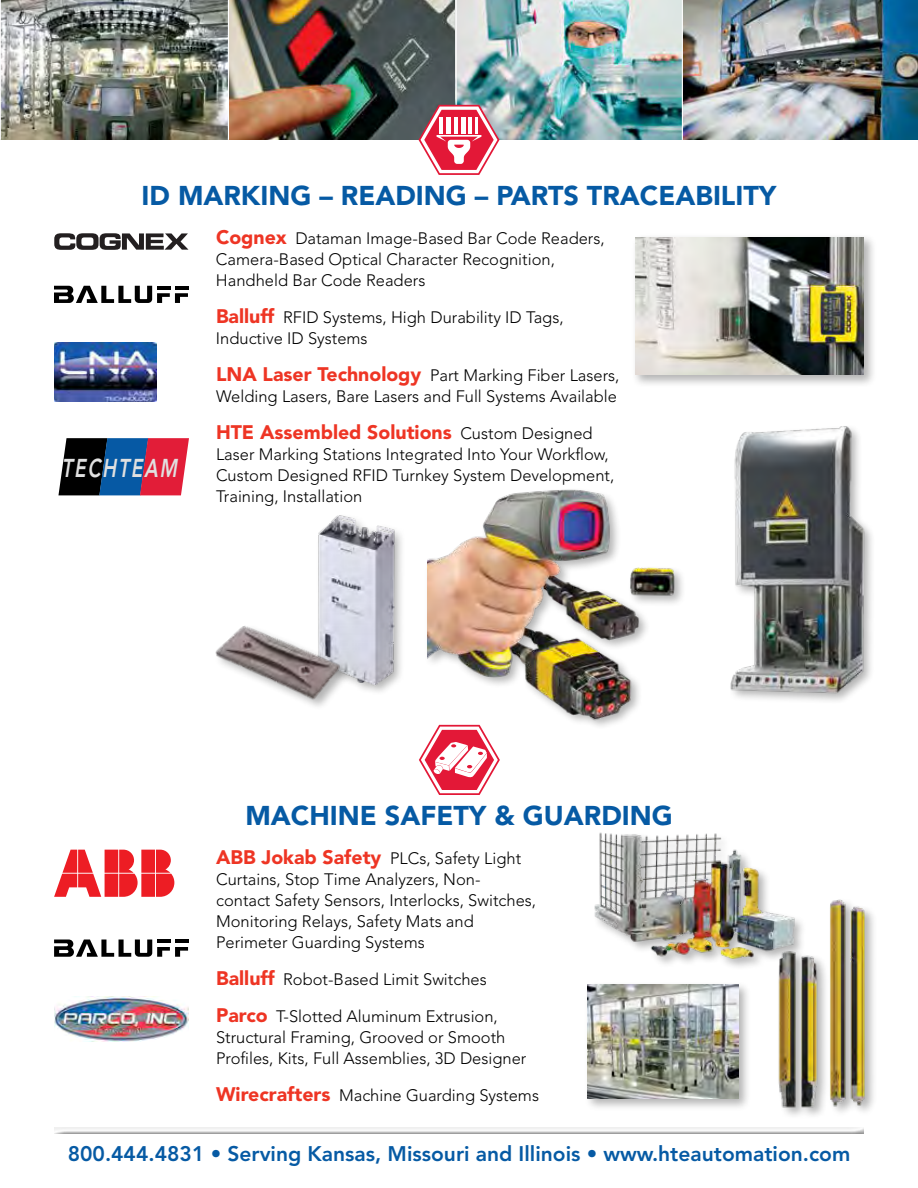
<style>
.page{position:relative;width:918px;height:1188px;background:#fff}
.page>*{position:absolute;margin:0;border:0;box-sizing:border-box;transform-origin:0 0}
.t1{font:900 27px "Avenir LT Std";color:#065aa4}
.t2{font:italic 800 25.65px "Avenir LT Std";letter-spacing:.1em;color:#e0e0e0;scale:.73 1}
.t3{font:800 21px "Avenir LT Std";color:#065aa4}
.t4{font:900 19.5px "Avenir LT Std";color:#ee3524}
.t5{font:300 16.5px/21px "Avenir LT Std";color:#000}
.s1{font-weight:900;font-size:19.5px;color:#ee3524}
.s2{font-weight:300;font-size:16.5px;color:#000}
</style>
<div class="page">
<div style="left:54px;top:1126px;width:811px;height:9px;background:#000;opacity:.4"></div>
<img style="left:54px;top:342px;width:102px;height:60px">
<svg style="left:54px;top:286px;width:134px;height:17px"></svg>
<hr style="left:175px;top:286px;width:14px;height:4px;background:#000">
<svg style="left:54px;top:233px;width:135px;height:17px"></svg>
<div style="left:632px;top:234px;width:245px;height:154px;background:#000;opacity:.3"></div>
<img style="left:635px;top:237px;width:229px;height:138px">
<svg style="left:58px;top:438px;width:131px;height:57px;background:#593655"></svg>
<img style="left:229px;top:0;width:227px;height:140px">
<img style="left:1px;top:0;width:227px;height:140px">
<img style="left:457px;top:0;width:225px;height:140px">
<img style="left:683px;top:0;width:235px;height:140px">
<div style="left:424px;top:487px;width:263px;height:243px;background:#000;opacity:.3"></div>
<img style="left:428px;top:489px;width:249px;height:239px">
<div style="left:316px;top:512px;width:90px;height:184px;background:#000;opacity:.3"></div>
<img style="left:316px;top:512px;width:83px;height:184px">
<div style="left:214px;top:624px;width:138px;height:87px;background:#000;opacity:.3"></div>
<img style="left:214px;top:617px;width:135px;height:94px">
<svg style="left:419px;top:105px;width:81px;height:70px"></svg>
<hr style="left:440px;top:117px;width:3px;height:16px;background:#fff">
<div style="left:446px;top:117px;width:5px;height:16px;background:#fff"></div>
<hr style="left:461px;top:117px;width:4px;height:16px;background:#fff">
<hr style="left:454px;top:117px;width:4px;height:16px;background:#fff">
<hr style="left:475px;top:117px;width:3px;height:16px;background:#fff">
<hr style="left:469px;top:117px;width:3px;height:16px;background:#fff">
<img style="left:778px;top:899px;width:96px;height:215px">
<div style="left:584px;top:982px;width:167px;height:129px;background:#000;opacity:.3"></div>
<img style="left:588px;top:985px;width:150px;height:113px">
<svg style="left:54px;top:940px;width:134px;height:17px"></svg>
<hr style="left:175px;top:940px;width:14px;height:3px;background:#000">
<svg style="left:54px;top:850px;width:120px;height:47px"></svg>
<img style="left:54px;top:996px;width:134px;height:46px">
<svg style="left:419px;top:725px;width:81px;height:70px"></svg>
<div style="left:592px;top:831px;width:214px;height:140px;background:#000;opacity:.3"></div>
<img style="left:592px;top:831px;width:206px;height:129px">
<img style="left:730px;top:426px;width:142px;height:274px">
<h1 class="t1" style="left:142px;top:179px;width:636px">ID MARKING – READING – PARTS TRACEABILITY</h1>
<p class="t5" style="left:216px;top:228px;width:390px"><span class="s1">Cognex</span> Dataman Image-Based Bar Code Readers,<br>Camera-Based Optical Character Recognition,<br>Handheld Bar Code Readers</p>
<p class="t5" style="left:216px;top:307px;width:349px"><span class="s1">Balluff</span> RFID Systems, High Durability ID Tags,<br>Inductive ID Systems</p>
<p class="t5" style="left:216px;top:365px;width:405px"><span class="s1">LNA Laser Technology</span> Part Marking Fiber Lasers,<br>Welding Lasers, Bare Lasers and Full Systems Available</p>
<p class="t4" style="left:216px;top:420px;width:378px">HTE Assembled Solutions <span class="s2">Custom Designed</span></p>
<p class="t5" style="left:216px;top:444px;width:400px">Laser Marking Stations Integrated Into Your Workflow,<br>Custom Designed RFID Turnkey System Development,<br>Training, Installation</p>
<h2 class="t2" style="left:62px;top:453px;width:160px">TECHTEAM</h2>
<h1 class="t1" style="left:245px;top:799px;width:429px">MACHINE SAFETY &amp; GUARDING</h1>
<p class="t5" style="left:216px;top:848px;width:322px"><span class="s1">ABB Jokab Safety</span> PLCs, Safety Light Curtains, Stop Time Analyzers, Non&shy;contact Safety Sensors, Interlocks, Switches, Monitoring Relays, Safety Mats and Perimeter Guarding Systems</p>
<p class="t5" style="left:216px;top:969px;width:272px"><span class="s1">Balluff</span> Robot-Based Limit Switches</p>
<p class="t5" style="left:216px;top:1006px;width:312px"><span class="s1">Parco</span> T-Slotted Aluminum Extrusion,<br>Structural Framing, Grooved or Smooth<br>Profiles, Kits, Full Assemblies, 3D Designer</p>
<p class="t5" style="left:216px;top:1085px;width:324px"><span class="s1">Wirecrafters</span> Machine Guarding Systems</p>
<p class="t3" style="left:68px;top:1141px;width:784px">800.444.4831 • Serving Kansas, Missouri and Illinois • www.hteautomation.com</p>
</div>
